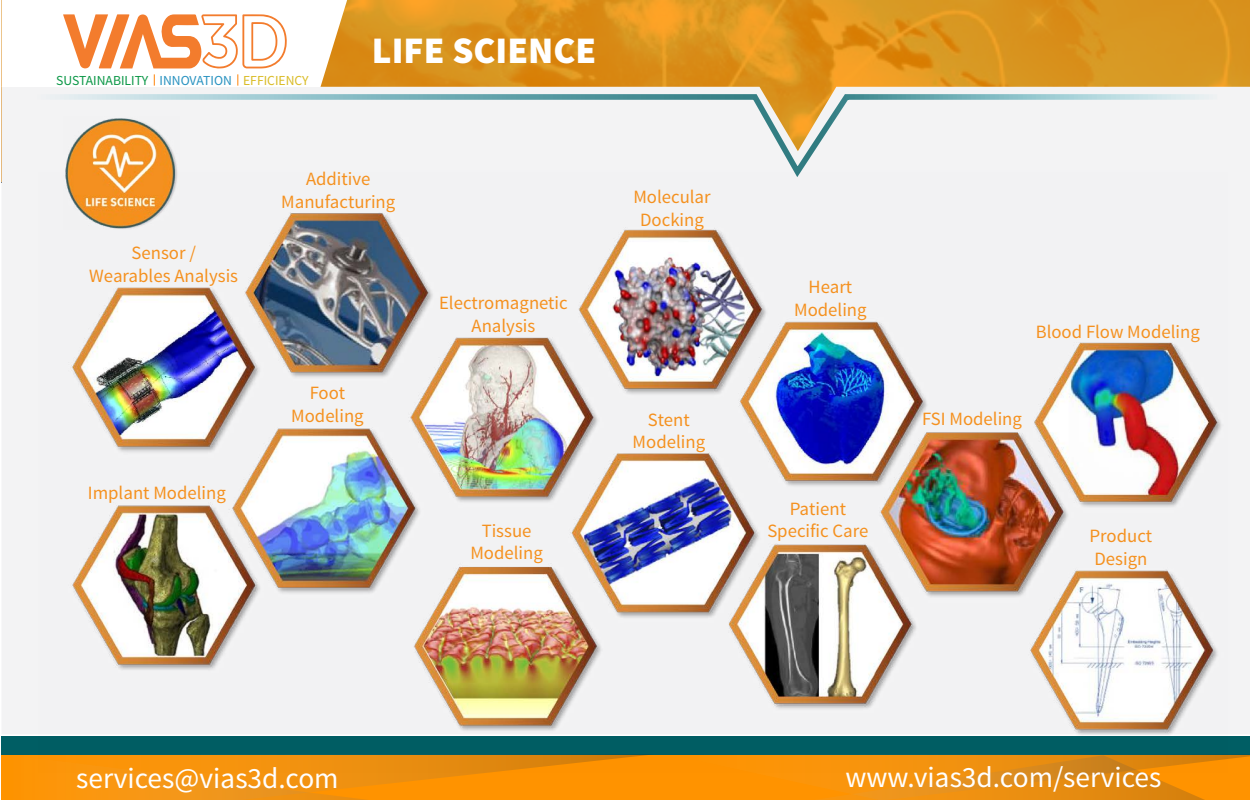
<style>
.page{position:relative;width:1250px;height:800px;background:#fff}
.page>*{position:absolute;margin:0;border:0;box-sizing:border-box;transform-origin:0 0}
.t1{font:900 37.5px "Source Sans Pro";color:#fff}
.t2{font:29.38px "Source Sans Pro";color:#fff}
.t3{font:18.75px/22.5px "Source Sans Pro";color:#f5911f;text-align:center}
.t4{font:13.75px "Source Sans Pro";color:#0d9848}
.s1{color:#2a93c1}
.s2{color:#dabc27}
</style>
<div class="page">
<div style="left:1px;top:736px;width:1249px;height:19px;background:#005e64"></div>
<svg style="left:1px;top:755px;width:1249px;height:44px;background:#f5920a"></svg>
<svg style="left:347px;top:0;width:903px;height:87px;background:#dc931d"></svg>
<div style="left:1px;top:87px;width:1249px;height:647px;background:#f3f3f4"></div>
<svg style="left:26px;top:91px;width:1197px;height:92px"></svg>
<img style="left:38px;top:173px;width:1189px;height:599px">
<svg style="left:1px;top:0;width:346px;height:87px"></svg>
<img style="left:64px;top:117px;width:115px;height:112px">
<p class="t4" style="left:56px;top:72px;width:254px">SUSTAINABILITY <span class="s1">INNOVATION</span> <span class="s2">EFFICIENCY</span></p>
<h1 class="t1" style="left:372px;top:26px;width:226px">LIFE SCIENCE</h1>
<p class="t3" style="left:89px;top:242px;width:150px">Sensor /<br>Wearables Analysis</p>
<p class="t3" style="left:88px;top:482px;width:140px">Implant Modeling</p>
<p class="t3" style="left:281px;top:168px;width:116px">Additive<br>Manufacturing</p>
<p class="t3" style="left:291px;top:382px;width:74px">Foot<br>Modeling</p>
<p class="t3" style="left:439px;top:292px;width:130px">Electromagnetic<br>Analysis</p>
<p class="t3" style="left:470px;top:520px;width:74px">Tissue<br>Modeling</p>
<p class="t3" style="left:633px;top:186px;width:79px">Molecular<br>Docking</p>
<p class="t3" style="left:633px;top:409px;width:74px">Stent<br>Modeling</p>
<p class="t3" style="left:794px;top:276px;width:74px">Heart<br>Modeling</p>
<p class="t3" style="left:767px;top:498px;width:103px">Patient<br>Specific Care</p>
<p class="t3" style="left:1036px;top:321px;width:166px">Blood Flow Modeling</p>
<p class="t3" style="left:922px;top:408px;width:101px">FSI Modeling</p>
<p class="t3" style="left:1090px;top:525px;width:64px;text-align:left">Product<br>Design</p>
<h2 class="t2" style="left:76px;top:760px;width:264px">services@vias3d.com</h2>
<h2 class="t2" style="left:845px;top:759px;width:318px">www.vias3d.com/services</h2>
</div>
